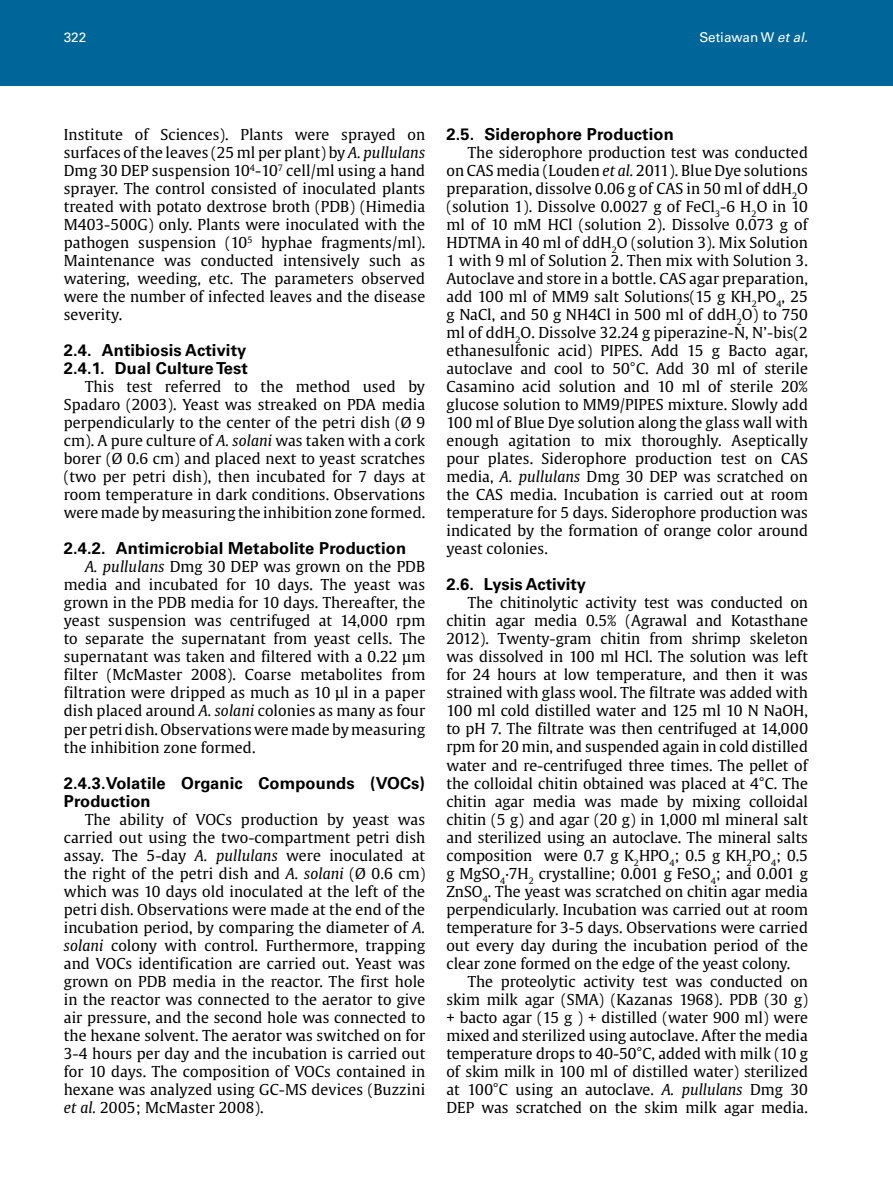
<style>
.page{position:relative;width:893px;height:1191px;background:#fff}
.page>*{position:absolute;margin:0;border:0;box-sizing:border-box;transform-origin:0 0}
.t1{font:700 16.5px/18px "Univers LT Std";letter-spacing:.01em;color:#000}
.t2{font:15px/18px "Gulliver";letter-spacing:.005em;color:#000;text-align:justify}
.t3{font:13.5px "Univers LT Std";color:#fff}
.s1{font-style:italic}
</style>
<div class="page">
<div style="left:0;top:0;width:893px;height:85px;background:#069"></div>
<p class="t3" style="left:64px;top:30px;width:24px">322</p>
<p class="t3" style="left:699px;top:30px;width:113px">Setiawan W <span class="s1">etal.</span></p>
<p class="t2" style="left:64px;top:126px;width:363px">Institute of Sciences). Plants were sprayed on surfaces of the leaves (25 ml per plant) by <span class="s1">A. pullulans </span>Dmg 30 DEP suspension 10<sup>4</sup>-10<sup>7</sup> cell/ml using a hand sprayer. The control consisted of inoculated plants treated with potato dextrose broth (PDB) (Himedia M403-500G) only. Plants were inoculated with the pathogen suspension (10<sup>5</sup> hyphae fragments/ml).<br>Maintenance was conducted intensively such as watering, weeding, etc. The parameters observed were the number of infected leaves and the disease severity.</p>
<p class="t1" style="left:64px;top:342px;width:186px">2.4. Antibiosis Activity<br>2.4.1. Dual Culture Test</p>
<p class="t2" style="left:64px;top:378px;width:363px;text-indent:21px">This test referred to the method used by Spadaro (2003). Yeast was streaked on PDA media perpendicularly to the center of the petri dish (Ø 9 cm). A pure culture of <span class="s1">A. solani</span> was taken with a cork borer (Ø 0.6 cm) and placed next to yeast scratches (two per petri dish), then incubated for 7 days at room temperature in dark conditions. Observations were made by measuring the inhibition zone formed.</p>
<p class="t1" style="left:64px;top:540px;width:344px">2.4.2. Antimicrobial Metabolite Production</p>
<p class="t2" style="left:64px;top:558px;width:363px;text-indent:21px"><span class="s1">A. pullulans</span> Dmg 30 DEP was grown on the PDB media and incubated for 10 days. The yeast was grown in the PDB media for 10 days. Thereafter, the yeast suspension was centrifuged at 14,000 rpm to separate the supernatant from yeast cells. The supernatant was taken and filtered with a 0.22 µm filter (McMaster 2008). Coarse metabolites from filtration were dripped as much as 10 µl in a paper dish placed around <span class="s1">A. solani</span> colonies as many as four per petri dish. Observations were made by measuring the inhibition zone formed.</p>
<p class="t1" style="left:64px;top:774px;width:363px">2.4.3.Volatile Organic Compounds (VOCs)<br>Production</p>
<p class="t2" style="left:64px;top:810px;width:363px;text-indent:21px">The ability of VOCs production by yeast was carried out using the two-compartment petri dish assay. The 5-day <span class="s1">A. pullulans</span> were inoculated at the right of the petri dish and <span class="s1">A. solani</span> (Ø 0.6 cm) which was 10 days old inoculated at the left of the petri dish. Observations were made at the end of the incubation period, by comparing the diameter of <span class="s1">A. solani</span> colony with control. Furthermore, trapping and VOCs identification are carried out. Yeast was grown on PDB media in the reactor. The first hole in the reactor was connected to the aerator to give air pressure, and the second hole was connected to the hexane solvent. The aerator was switched on for 3-4 hours per day and the incubation is carried out for 10 days. The composition of VOCs contained in hexane was analyzed using GC-MS devices (Buzzini <span class="s1">et al.</span> 2005; McMaster 2008).</p>
<p class="t1" style="left:446px;top:126px;width:229px">2.5. Siderophore Production</p>
<p class="t2" style="left:446px;top:144px;width:363px;text-indent:21px">The siderophore production test was conducted on CAS media (Louden <span class="s1">et al.</span> 2011). Blue Dye solutions preparation, dissolve 0.06 g of CAS in 50 ml of ddH<sub>2</sub>O (solution 1). Dissolve 0.0027 g of FeCl<sub>3</sub>-6 H<sub>2</sub>O in 10 ml of 10 mM HCl (solution 2). Dissolve 0.073 g of HDTMA in 40 ml of ddH<sub>2</sub>O (solution 3). Mix Solution 1 with 9 ml of Solution 2. Then mix with Solution 3.<br>Autoclave and store in a bottle. CAS agar preparation, add 100 ml of MM9 salt Solutions(15 g KH<sub>2</sub>PO<sub>4</sub>, 25 g NaCl, and 50 g NH4Cl in 500 ml of ddH<sub>2</sub>O) to 750 ml of ddH<sub>2</sub>O. Dissolve 32.24 g piperazine-N, N’-bis(2 ethanesulfonic acid) PIPES. Add 15 g Bacto agar, autoclave and cool to 50°C. Add 30 ml of sterile Casamino acid solution and 10 ml of sterile 20% glucose solution to MM9/PIPES mixture. Slowly add 100 ml of Blue Dye solution along the glass wall with enough agitation to mix thoroughly. Aseptically pour plates. Siderophore production test on CAS media, <span class="s1">A. pullulans</span> Dmg 30 DEP was scratched on the CAS media. Incubation is carried out at room temperature for 5 days. Siderophore production was indicated by the formation of orange color around yeast colonies.</p>
<p class="t1" style="left:446px;top:576px;width:141px">2.6. Lysis Activity</p>
<p class="t2" style="left:446px;top:594px;width:363px;text-indent:21px">The chitinolytic activity test was conducted on chitin agar media 0.5% (Agrawal and Kotasthane 2012). Twenty-gram chitin from shrimp skeleton was dissolved in 100 ml HCl. The solution was left for 24 hours at low temperature, and then it was strained with glass wool. The filtrate was added with 100 ml cold distilled water and 125 ml 10 N NaOH, to pH 7. The filtrate was then centrifuged at 14,000 rpm for 20 min, and suspended again in cold distilled water and re-centrifuged three times. The pellet of the colloidal chitin obtained was placed at 4°C. The chitin agar media was made by mixing colloidal chitin (5 g) and agar (20 g) in 1,000 ml mineral salt and sterilized using an autoclave. The mineral salts composition were 0.7 g K<sub>2</sub>HPO<sub>4</sub>; 0.5 g KH<sub>2</sub>PO<sub>4</sub>; 0.5 g MgSO<sub>4</sub>·7H<sub>2</sub> crystalline; 0.001 g FeSO<sub>4</sub>; and 0.001 g ZnSO<sub>4</sub>. The yeast was scratched on chitin agar media perpendicularly. Incubation was carried out at room temperature for 3-5 days. Observations were carried out every day during the incubation period of the clear zone formed on the edge of the yeast colony.</p>
<p class="t2" style="left:446px;top:972px;width:363px;text-indent:21px">The proteolytic activity test was conducted on skim milk agar (SMA) (Kazanas 1968). PDB (30 g) + bacto agar (15 g ) + distilled (water 900 ml) were mixed and sterilized using autoclave. After the media temperature drops to 40-50°C, added with milk (10 g of skim milk in 100 ml of distilled water) sterilized at 100°C using an autoclave. <span class="s1">A. pullulans</span> Dmg 30<br>DEP was scratched on the skim milk agar media.</p>
</div>
